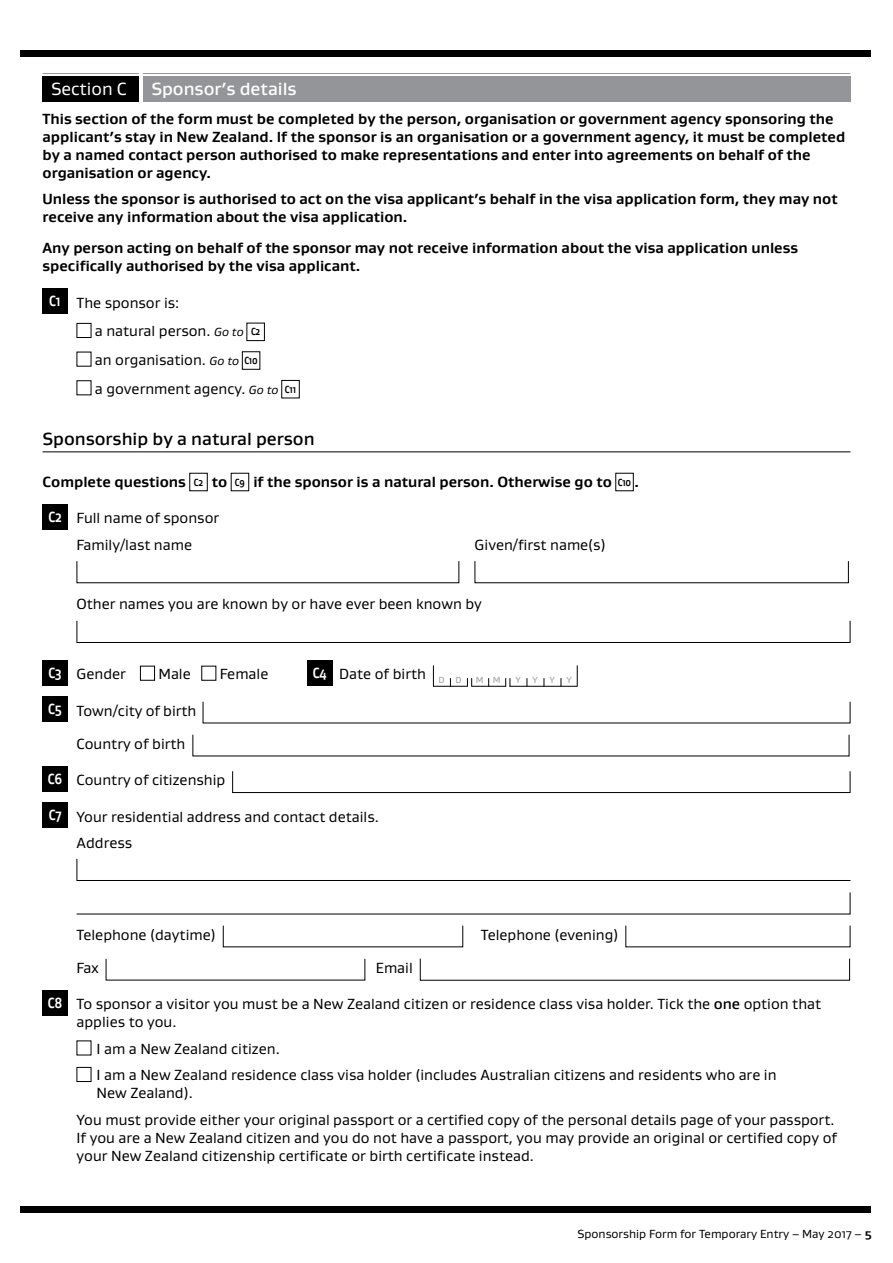
<style>
.page{position:relative;width:893px;height:1263px;background:#fff}
.page>*{position:absolute;margin:0;border:0;box-sizing:border-box;transform-origin:0 0}
.t1{font:500 18px "Gustan";color:#000}
.t2{font:500 18px "Gustan";color:#fff}
.t3{font:18px "Gustan";color:#fff}
.t4{font:15px/26.5px "Gustan";color:#000}
.t5{font:700 15px/18px "Gustan";color:#000}
.t6{font:700 15px "Gustan";color:#fff;scale:.8 1}
.t7{font:12px "Gustan";color:#000}
.t8{font:500 9px "Gustan";color:#a7a9ac}
.s1{font-weight:700;color:#fff}
.s2{font-style:italic;font-size:12px}
.s3{font-weight:700;font-size:10.5px}
.s4{font-size:10.5px}
.s5{font-weight:500}
.s6{font-weight:700}
</style>
<div class="page">
<div style="left:20px;top:50px;width:850px;height:7px;background:#000"></div>
<div style="left:20px;top:1206px;width:850px;height:7px;background:#000"></div>
<hr style="left:43px;top:451px;width:807px;height:1px;background:#000">
<div style="left:43px;top:77px;width:96px;height:25px;background:#000"></div>
<hr style="left:43px;top:73px;width:96px;height:1px;background:#939598">
<div style="left:143px;top:77px;width:707px;height:25px;background:#939598"></div>
<hr style="left:143px;top:73px;width:707px;height:1px;background:#939598">
<div style="left:43px;top:289px;width:25px;height:25px;background:#000"></div>
<div style="left:77px;top:323px;width:14px;height:15px;border:1px solid #000"></div>
<div style="left:247px;top:323px;width:18px;height:18px;border:1px solid #000"></div>
<div style="left:242px;top:351px;width:18px;height:19px;border:1px solid #000"></div>
<div style="left:77px;top:380px;width:14px;height:15px;border:1px solid #000"></div>
<div style="left:281px;top:380px;width:19px;height:18px;border:1px solid #000"></div>
<div style="left:189px;top:473px;width:19px;height:18px;border:1px solid #000"></div>
<div style="left:615px;top:473px;width:19px;height:18px;border:1px solid #000"></div>
<div style="left:43px;top:504px;width:25px;height:25px;background:#000"></div>
<svg style="left:76px;top:561px;width:384px;height:22px"></svg>
<svg style="left:474px;top:561px;width:375px;height:22px"></svg>
<svg style="left:76px;top:620px;width:775px;height:23px"></svg>
<div style="left:43px;top:660px;width:25px;height:25px;background:#000"></div>
<div style="left:140px;top:666px;width:15px;height:15px;border:1px solid #000"></div>
<div style="left:201px;top:666px;width:15px;height:15px;border:1px solid #000"></div>
<div style="left:307px;top:660px;width:25px;height:25px;background:#000"></div>
<svg style="left:433px;top:665px;width:1px;height:21px"></svg>
<svg style="left:577px;top:665px;width:1px;height:22px"></svg>
<svg style="left:467px;top:678px;width:5px;height:9px"></svg>
<svg style="left:505px;top:678px;width:6px;height:9px"></svg>
<hr style="left:433px;top:686px;width:34px;height:1px;background:#000">
<hr style="left:472px;top:686px;width:34px;height:1px;background:#000">
<hr style="left:510px;top:686px;width:67px;height:1px;background:#000">
<div style="left:43px;top:697px;width:25px;height:25px;background:#000"></div>
<div style="left:43px;top:766px;width:25px;height:25px;background:#000"></div>
<div style="left:232px;top:771px;width:618px;height:22px;border:1px solid #000"></div>
<div style="left:43px;top:803px;width:25px;height:25px;background:#000"></div>
<svg style="left:76px;top:858px;width:775px;height:23px"></svg>
<svg style="left:76px;top:892px;width:775px;height:23px"></svg>
<svg style="left:419px;top:958px;width:431px;height:23px"></svg>
<div style="left:43px;top:990px;width:25px;height:25px;background:#000"></div>
<div style="left:77px;top:1067px;width:14px;height:15px;border:1px solid #000"></div>
<p class="t3" style="left:51px;top:77px;width:77px">Section C</p>
<p class="t2" style="left:151px;top:77px;width:147px">Sponsor’s details</p>
<p class="t5" style="left:43px;top:109px;width:804px">This section of the form must be completed by the person, organisation or government agency sponsoring the applicant’s stay in New Zealand. If the sponsor is an organisation or a government agency, it must be completed by a named contact person authorised to make representations and enter into agreements on behalf of the organisation or agency.</p>
<p class="t5" style="left:43px;top:190px;width:797px">Unless the sponsor is authorised to act on the visa applicant’s behalf in the visa application form, they may not receive any information about the visa application.</p>
<p class="t5" style="left:43px;top:239px;width:757px">Any person acting on behalf of the sponsor may not receive information about the visa application unless specifically authorised by the visa applicant.</p>
<p class="t4" style="left:95px;top:288px;width:203px;line-height:28.7px;text-indent:-46px"><span class="s1">C1</span> The sponsor is:<br>a natural person. <span class="s2">Go to</span> <span class="s3">C2<br></span>an organisation. <span class="s2">Go to</span> <span class="s3">C10<br></span>a government agency. <span class="s2">Go to</span> <span class="s3">C11</span></p>
<p class="t1" style="left:43px;top:427px;width:274px">Sponsorship by a natural person</p>
<p class="t5" style="left:43px;top:472px;width:598px">Complete questions <span class="s4">C2</span> to <span class="s4">C9</span> if the sponsor is a natural person. Otherwise go to <span class="s4">C10</span> .</p>
<p class="t4" style="left:48px;top:504px;width:172px;text-align:center"><span class="s1">C2</span> Full name of sponsor<br>Family/last name</p>
<p class="t4" style="left:475px;top:531px;width:133px">Given/first name(s)</p>
<p class="t4" style="left:77px;top:590px;width:407px">Other names you are known by or have ever been known by</p>
<p class="t4" style="left:48px;top:660px;width:79px"><span class="s1">C3</span> Gender</p>
<p class="t4" style="left:158px;top:660px;width:34px">Male</p>
<p class="t4" style="left:220px;top:660px;width:50px">Female</p>
<p class="t6" style="left:313px;top:663px;width:19px">C4</p>
<p class="t4" style="left:339px;top:660px;width:124px">Date of birth <sub>D</sub> <sub>D</sub></p>
<p class="t8" style="left:476px;top:674px;width:26px">M M</p>
<p class="t8" style="left:515px;top:674px;width:7px">Y</p>
<p class="t8" style="left:532px;top:674px;width:7px">Y</p>
<p class="t8" style="left:549px;top:674px;width:7px">Y</p>
<p class="t8" style="left:566px;top:674px;width:7px">Y</p>
<p class="t4" style="left:77px;top:694px;width:121px;line-height:33px;text-indent:-28px"><span class="s1">C5</span> Town/city of birth<br>Country of birth</p>
<p class="t4" style="left:48px;top:766px;width:179px"><span class="s1">C6</span> Country of citizenship</p>
<p class="t4" style="left:77px;top:803px;width:304px;text-indent:-28px"><span class="s1">C7</span> Your residential address and contact details.<br>Address</p>
<p class="t4" style="left:77px;top:921px;width:141px">Telephone (daytime)</p>
<p class="t4" style="left:481px;top:921px;width:139px">Telephone (evening)</p>
<p class="t4" style="left:77px;top:954px;width:24px">Fax</p>
<p class="t4" style="left:376px;top:954px;width:39px">Email</p>
<p class="t4" style="left:77px;top:995px;width:746px;line-height:18px;text-indent:-29px"><span class="s1">C8</span> To sponsor a visitor you must be a New Zealand citizen or residence class visa holder. Tick the <span class="s5">one</span> option that applies to you.</p>
<p class="t4" style="left:97px;top:1035px;width:682px">I am a New Zealand citizen.<br>I am a New Zealand residence class visa holder (includes Australian citizens and residents who are in</p>
<p class="t4" style="left:77px;top:1079px;width:759px;text-indent:20px">New Zealand).<br>You must provide either your original passport or a certified copy of the personal details page of your passport.</p>
<p class="t4" style="left:77px;top:1128px;width:762px;line-height:18px">If you are a New Zealand citizen and you do not have a passport, you may provide an original or certified copy of your New Zealand citizenship certificate or birth certificate instead.</p>
<p class="t7" style="left:578px;top:1226px;width:296px">Sponsorship Form for Temporary Entry – May 2017 – <span class="s6">5</span></p>
</div>
